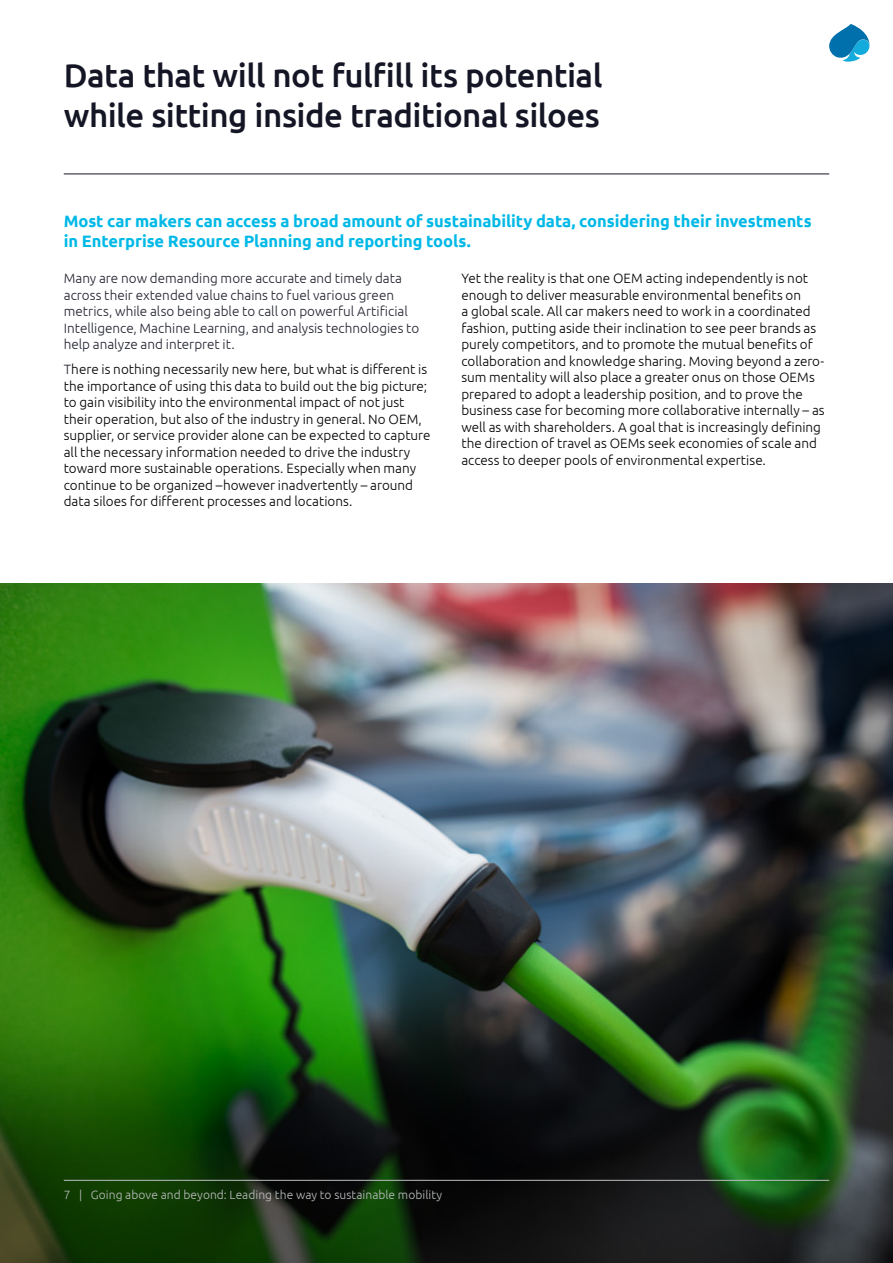
<style>
.page{position:relative;width:893px;height:1263px;background:#fff}
.page>*{position:absolute;margin:0;border:0;box-sizing:border-box;transform-origin:0 0}
.t1{font:500 33px/39.6px "Ubuntu";letter-spacing:-.015em;color:#151625}
.t2{font:700 16.5px/19.8px "Ubuntu";letter-spacing:-.005em;color:#00b9e7}
.t3{font:300 13.5px/16.5px "Ubuntu";color:#000}
.t4{font:300 13.5px/16.5px "Ubuntu";color:#22242f}
.t5{font:300 12px "Ubuntu";letter-spacing:.005em;color:#bcbec0}
.s1{color:#22242f}
</style>
<div class="page">
<img style="left:0;top:583px;width:893px;height:680px">
<hr style="left:64px;top:174px;width:765px;height:1px;background:#151625">
<hr style="left:64px;top:1180px;width:765px;height:1px;background:#bcbec0">
<svg style="left:829px;top:24px;width:40px;height:38px"></svg>
<h1 class="t1" style="left:64px;top:55px;width:540px">Data that will not fulfill its potential while sitting inside traditional siloes</h1>
<p class="t2" style="left:64px;top:211px;width:749px">Most car makers can access a broad amount of sustainability data, considering their investments in Enterprise Resource Planning and reporting tools.</p>
<p class="t4" style="left:64px;top:270px;width:357px">Many are now demanding more accurate and timely data across their extended value chains to fuel various green metrics, while also being able to call on powerful Artificial Intelligence, Machine Learning, and analysis technologies to help analyze and interpret it.</p>
<p class="t3" style="left:64px;top:361px;width:368px"><span class="s1">T</span>here is nothing necessarily new here, but what is different is the importance of using this data to build out the big picture; to gain visibility into the environmental impact of not just their operation, but also of the industry in general. No OEM, supplier, or service provider alone can be expected to capture all the necessary information needed to drive the industry toward more sustainable operations. Especially when many continue to be organized –however inadvertently – around data siloes for different processes and locations.</p>
<p class="t3" style="left:461px;top:270px;width:365px">Yet the reality is that one OEM acting independently is not enough to deliver measurable environmental benefits on<br>a global scale. All car makers need to work in a coordinated fashion, putting aside their inclination to see peer brands as purely competitors, and to promote the mutual benefits of collaboration and knowledge sharing. Moving beyond a zero&shy;sum mentality will also place a greater onus on those OEMs prepared to adopt a leadership position, and to prove the business case for becoming more collaborative internally – as well as with shareholders. A goal that is increasingly defining the direction of travel as OEMs seek economies of scale and access to deeper pools of environmental expertise.</p>
<p class="t5" style="left:64px;top:1187px;width:380px">7 | Going above and beyond: Leading the way to sustainable mobility</p>
</div>
